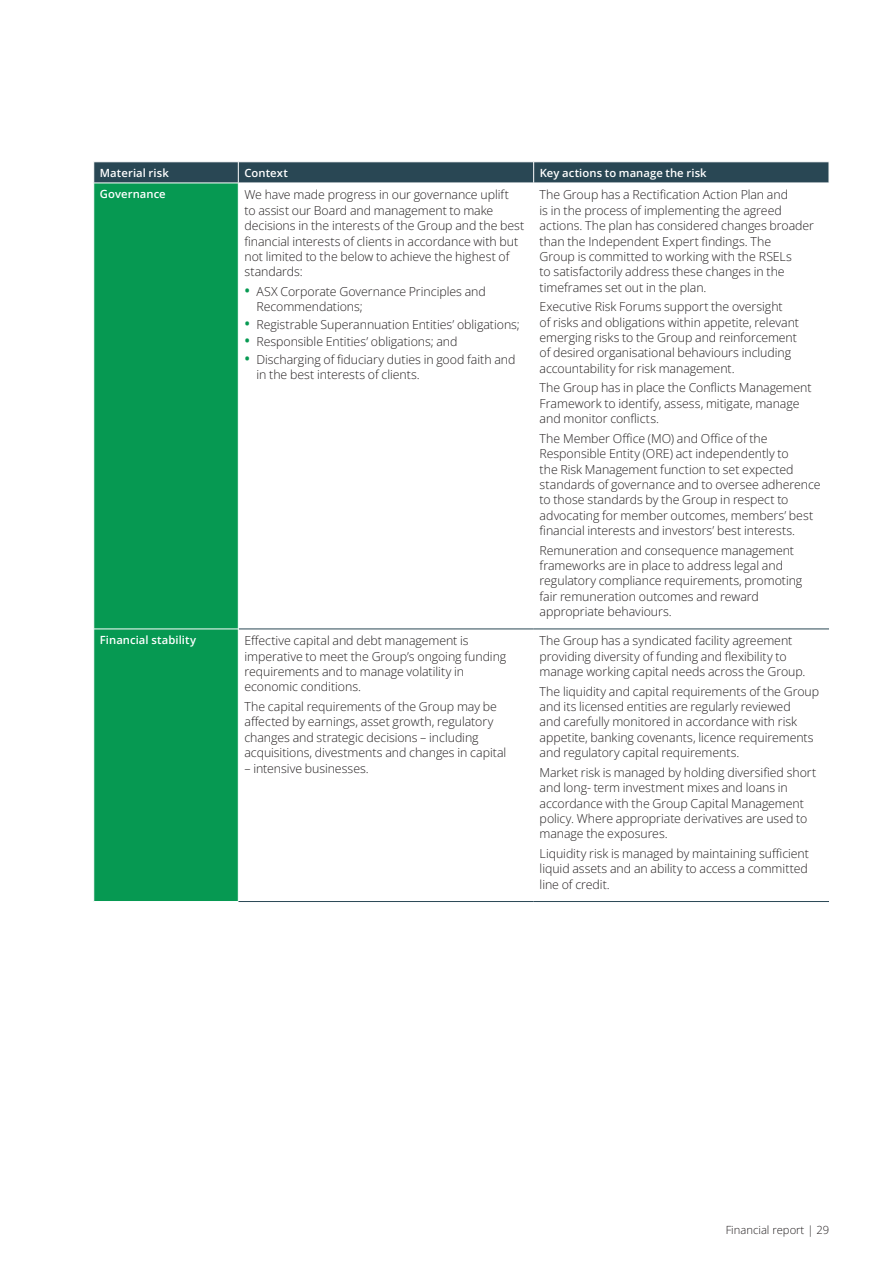
<style>
.page{position:relative;width:893px;height:1263px;background:#fff}
.page>*{position:absolute;margin:0;border:0;box-sizing:border-box;transform-origin:0 0}
._03_Table_Body_Text{font:300 12.3px/15.3px "Open Sans";letter-spacing:-.005em;color:#231f20}
.Financials_-_Table_Head__L{font:600 11.25px "Open Sans";letter-spacing:.005em;color:#fff}
.t1{font:300 11.25px "Open Sans";color:#231f20}
.s1{font-weight:600;font-size:15px;color:#069952}
</style>
<div class="page">
<div style="left:94px;top:184px;width:144px;height:717px;background:#069952"></div>
<hr style="left:238px;top:629px;width:296px;height:1px;background:#294754">
<hr style="left:534px;top:629px;width:295px;height:1px;background:#294754">
<hr style="left:238px;top:901px;width:296px;height:1px;background:#294754">
<hr style="left:534px;top:901px;width:295px;height:1px;background:#294754">
<hr style="left:94px;top:629px;width:144px;height:1px;background:#fff">
<hr style="left:238px;top:629px;width:1px;height:272px;background:#fff">
<svg style="left:93px;top:162px;width:736px;height:21px;background:#324f5b"></svg>
<p class="Financials_-_Table_Head__L" style="left:100px;top:165px;width:70px">Material risk</p>
<p class="Financials_-_Table_Head__L" style="left:244px;top:165px;width:45px">Context</p>
<p class="Financials_-_Table_Head__L" style="left:540px;top:165px;width:168px">Key actions to manage the risk</p>
<p class="Financials_-_Table_Head__L" style="left:100px;top:186px;width:67px">Governance</p>
<p class="_03_Table_Body_Text" style="left:244px;top:187px;width:281px">We have made progress in our governance uplift<br>to assist our Board and management to make decisions in the interests of the Group and the best financial interests of clients in accordance with but not limited to the below to achieve the highest of standards:</p>
<p class="_03_Table_Body_Text" style="left:256px;top:283px;width:231px;text-indent:-12px"><span class="s1">•</span> ASX Corporate Governance Principles and<br>Recommendations;</p>
<p class="_03_Table_Body_Text" style="left:244px;top:316px;width:277px"><span class="s1">•</span> Registrable Superannuation Entities’ obligations;</p>
<p class="_03_Table_Body_Text" style="left:244px;top:334px;width:215px"><span class="s1">•</span> Responsible Entities’ obligations; and</p>
<p class="_03_Table_Body_Text" style="left:256px;top:351px;width:261px;text-indent:-12px"><span class="s1">•</span> Discharging of fiduciary duties in good faith and in the best interests of clients.</p>
<p class="_03_Table_Body_Text" style="left:540px;top:187px;width:276px">The Group has a Rectification Action Plan and<br>is in the process of implementing the agreed actions. The plan has considered changes broader than the Independent Expert findings. The<br>Group is committed to working with the RSELs<br>to satisfactorily address these changes in the timeframes set out in the plan.</p>
<p class="_03_Table_Body_Text" style="left:540px;top:299px;width:261px">Executive Risk Forums support the oversight<br>of risks and obligations within appetite, relevant emerging risks to the Group and reinforcement of desired organisational behaviours including accountability for risk management.</p>
<p class="_03_Table_Body_Text" style="left:540px;top:380px;width:273px">The Group has in place the Conflicts Management<br>Framework to identify, assess, mitigate, manage and monitor conflicts.</p>
<p class="_03_Table_Body_Text" style="left:540px;top:430px;width:282px">The Member Office (MO) and Office of the Responsible Entity (ORE) act independently to<br>the Risk Management function to set expected standards of governance and to oversee adherence to those standards by the Group in respect to advocating for member outcomes, members’ best financial interests and investors’ best interests.</p>
<p class="_03_Table_Body_Text" style="left:540px;top:542px;width:264px">Remuneration and consequence management frameworks are in place to address legal and regulatory compliance requirements, promoting fair remuneration outcomes and reward appropriate behaviours.</p>
<p class="Financials_-_Table_Head__L" style="left:100px;top:632px;width:98px">Financial stability</p>
<p class="_03_Table_Body_Text" style="left:244px;top:633px;width:263px">Effective capital and debt management is imperative to meet the Group’s ongoing funding requirements and to manage volatility in economic conditions.</p>
<p class="_03_Table_Body_Text" style="left:244px;top:699px;width:263px">The capital requirements of the Group may be affected by earnings, asset growth, regulatory changes and strategic decisions – including acquisitions, divestments and changes in capital</p>
<p class="_03_Table_Body_Text" style="left:244px;top:760px;width:126px">– intensive businesses.</p>
<p class="_03_Table_Body_Text" style="left:540px;top:633px;width:267px">The Group has a syndicated facility agreement providing diversity of funding and flexibility to manage working capital needs across the Group.</p>
<p class="_03_Table_Body_Text" style="left:540px;top:683px;width:281px">The liquidity and capital requirements of the Group and its licensed entities are regularly reviewed<br>and carefully monitored in accordance with risk appetite, banking covenants, licence requirements and regulatory capital requirements.</p>
<p class="_03_Table_Body_Text" style="left:540px;top:764px;width:278px">Market risk is managed by holding diversified short and long- term investment mixes and loans in accordance with the Group Capital Management policy. Where appropriate derivatives are used to manage the exposures.</p>
<p class="_03_Table_Body_Text" style="left:540px;top:845px;width:271px;text-align:justify">Liquidity risk is managed by maintaining sufficient liquid assets and an ability to access a committed line of credit.</p>
<p class="t1" style="left:726px;top:1222px;width:105px">Financial report | 29</p>
</div>
